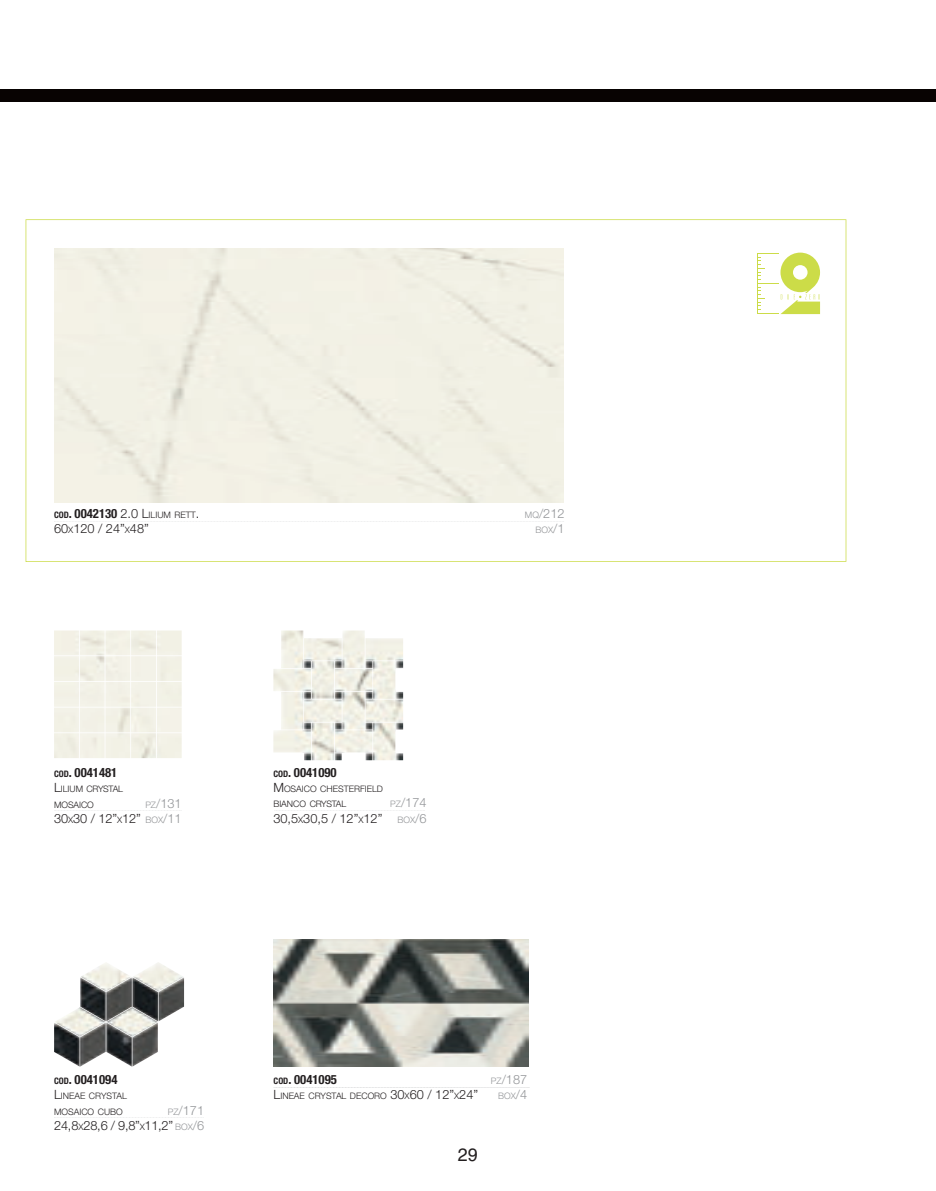
<style>
.page{position:relative;width:936px;height:1191px;background:#fff}
.page>*{position:absolute;margin:0;border:0;box-sizing:border-box;transform-origin:0 0}
.t1{font:18px "Helvetica LT Std";color:#231f20}
.t2{font:300 12.75px/15.3px "Helvetica Neue LT Std";color:#231f20;text-align:right}
.t3{font:700 condensed 12.75px "Helvetica Neue LT Std";color:#231f20}
.t4{font:300 12.75px "Helvetica Neue LT Std";color:#939598}
.t5{font:300 8.85px/15.3px "Helvetica Neue LT Std";color:#231f20}
.t6{font:300 8.85px "Helvetica Neue LT Std";color:#939598}
.s1{font-weight:700;font-stretch:condensed}
.s2{font-weight:700;font-stretch:condensed;font-size:12.75px}
.s3{font-size:12.75px}
.s4{font-size:8.85px}
.s5{font-size:8.85px;color:#939598}
.s6{color:#939598}
</style>
<div class="page">
<svg style="left:26px;top:219px;width:820px;height:343px"></svg>
<svg style="left:757px;top:253px;width:63px;height:61px"></svg>
<hr style="left:757px;top:253px;width:1px;height:60px;background:#ccdc48">
<div style="left:0;top:89px;width:935px;height:13px;background:#080302"></div>
<svg style="left:54px;top:521px;width:510px;height:1px"></svg>
<div style="left:54px;top:248px;width:509px;height:254px;background:#f2f1e5"></div>
<img style="left:273px;top:630px;width:130px;height:130px">
<img style="left:54px;top:630px;width:128px;height:128px">
<img style="left:273px;top:939px;width:255px;height:127px">
<img style="left:54px;top:962px;width:130px;height:104px">
<svg style="left:54px;top:1117px;width:148px;height:1px"></svg>
<svg style="left:273px;top:1087px;width:257px;height:1px"></svg>
<svg style="left:274px;top:810px;width:151px;height:1px"></svg>
<svg style="left:54px;top:810px;width:128px;height:1px"></svg>
<p class="t5" style="left:54px;top:507px;width:147px"><span class="s1">COD</span><span class="s2">. 0042130</span> <span class="s3">2.0 L</span>ILIUM RETT<span class="s3">.</span></p>
<h2 class="t4" style="left:525px;top:506px;width:41px"><span class="s4">MQ</span>/212</h2>
<h2 class="t2" style="left:54px;top:521px;width:96px">60<span class="s4">X</span>120 / 24”<span class="s4">X</span>48”</h2>
<p class="t6" style="left:535px;top:525px;width:31px">BOX<span class="s3">/1</span></p>
<h2 class="t3" style="left:54px;top:764px;width:65px"><span class="s4">COD</span>. 0041481</h2>
<p class="t5" style="left:54px;top:781px;width:70px"><span class="s3">L</span>ILIUM CRYSTAL<br>MOSAICO</p>
<h2 class="t2" style="left:54px;top:795px;width:129px"><span class="s5">PZ</span><span class="s6">/131<br></span>30<span class="s4">X</span>30 / 12”<span class="s4">X</span>12” <span class="s5">BOX</span><span class="s6">/11</span></h2>
<h2 class="t3" style="left:273px;top:764px;width:65px"><span class="s4">COD</span>. 0041090</h2>
<p class="t5" style="left:273px;top:781px;width:111px"><span class="s3">M</span>OSAICO CHESTERFIELD<br>BIANCO CRYSTAL</p>
<h2 class="t2" style="left:273px;top:795px;width:155px"><span class="s5">PZ</span><span class="s6">/174<br></span>30,5<span class="s4">X</span>30,5 / 12”<span class="s4">X</span>12” <span class="s5">BOX</span><span class="s6">/6</span></h2>
<h2 class="t3" style="left:54px;top:1071px;width:65px"><span class="s4">COD</span>. 0041094</h2>
<p class="t5" style="left:54px;top:1088px;width:74px"><span class="s3">L</span>INEAE CRYSTAL<br>MOSAICO CUBO</p>
<h2 class="t2" style="left:54px;top:1102px;width:152px"><span class="s5">PZ</span><span class="s6">/171<br></span>24,8<span class="s4">X</span>28,6 / 9,8”<span class="s4">X</span>11,2” <span class="s5">BOX</span><span class="s6">/6</span></h2>
<h2 class="t3" style="left:273px;top:1071px;width:65px"><span class="s4">COD</span>. 0041095</h2>
<h2 class="t4" style="left:491px;top:1071px;width:38px"><span class="s4">PZ</span>/187</h2>
<p class="t5" style="left:273px;top:1088px;width:206px"><span class="s3">L</span>INEAE CRYSTAL DECORO <span class="s3">30</span>X<span class="s3">60 / 12”</span>X<span class="s3">24”</span></p>
<p class="t6" style="left:498px;top:1090px;width:31px">BOX<span class="s3">/4</span></p>
<h1 class="t1" style="left:458px;top:1144px;width:22px">29</h1>
</div>
